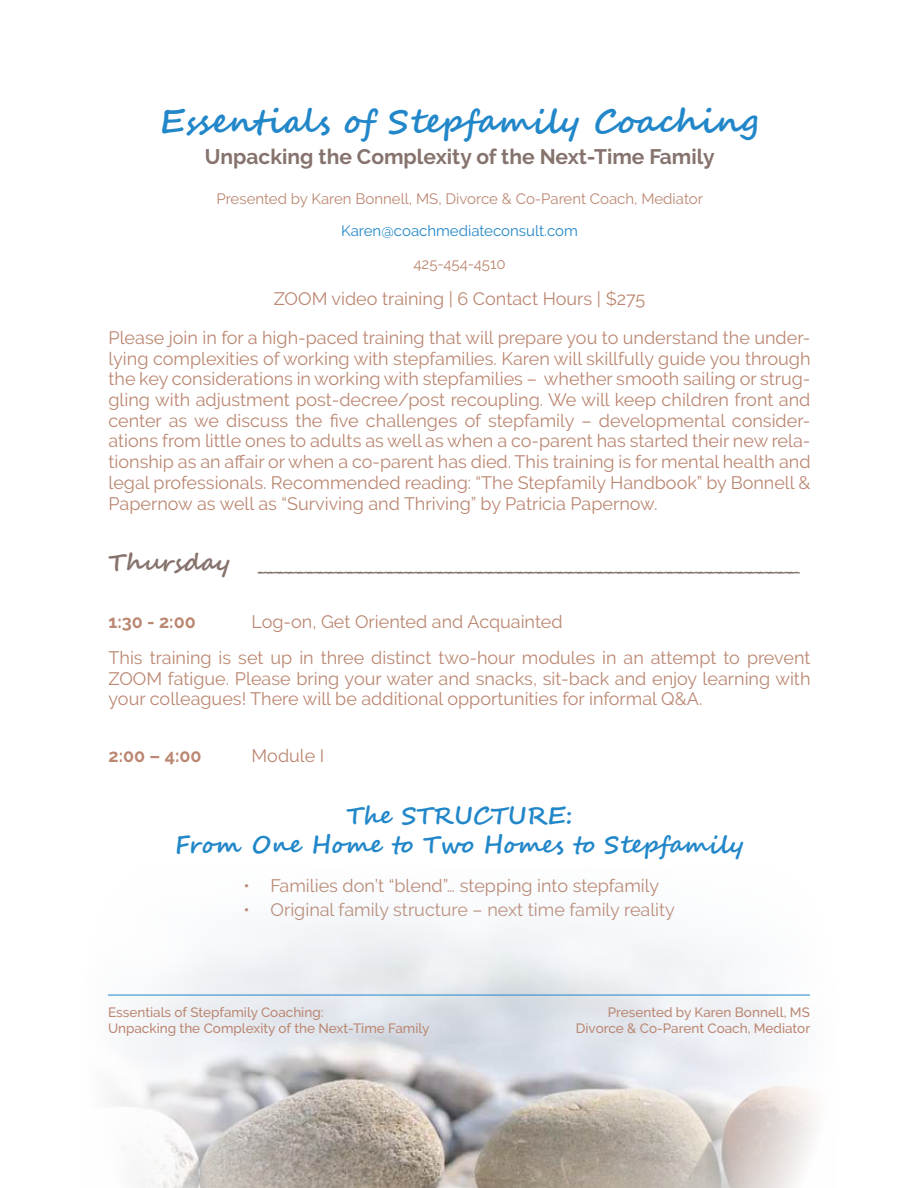
<style>
.page{position:relative;width:918px;height:1188px;background:#fff}
.page>*{position:absolute;margin:0;border:0;box-sizing:border-box;transform-origin:0 0}
.t1{font:700 33px "Segoe Script";color:#2287c9}
.t2{font:700 24px "Segoe Script";color:#86736d}
.t3{font:700 24px/28.8px "Segoe Script";color:#2287c9;text-align:center}
.t4{font:700 21px "Raleway";color:#86736d}
.t5{font:18px/20.7px "Raleway";color:#bb8772}
.t6{font:700 18px "Raleway";color:#bb8772}
.t7{font:15px "Raleway";color:#bb8772}
.t8{font:15px "Raleway";color:#2287c9}
.t9{font:500 13.5px/16.2px "Raleway";color:#bb8772}
</style>
<div class="page">
<img style="left:108px;top:912px;width:708px;height:276px">
<hr style="left:108px;top:995px;width:702px;height:1px;background:#2287c9">
<h1 class="t1" style="left:160px;top:94px;width:600px">Essentials of Stepfamily Coaching</h1>
<p class="t4" style="left:205px;top:145px;width:511px">Unpacking the Complexity of the Next-Time Family</p>
<p class="t7" style="left:216px;top:190px;width:488px">Presented by Karen Bonnell, MS, Divorce &amp; Co-Parent Coach, Mediator</p>
<p class="t8" style="left:341px;top:222px;width:238px">Karen@coachmediateconsult.com</p>
<p class="t7" style="left:413px;top:255px;width:94px">425-454-4510</p>
<p class="t5" style="left:109px;top:280px;width:704px;line-height:38.7px;text-align:center">ZOOM video training | 6 Contact Hours | $275<br>Please join in for a high-paced training that will prepare you to understand the under-</p>
<p class="t5" style="left:109px;top:348px;width:704px;text-align:justify">lying complexities of working with stepfamilies. Karen will skillfully guide you through the key considerations in working with stepfamilies – whether smooth sailing or strug&shy;gling with adjustment post-decree/post recoupling. We will keep children front and center as we discuss the five challenges of stepfamily – developmental consider&shy;ations from little ones to adults as well as when a co-parent has started their new rela&shy;tionship as an affair or when a co-parent has died. This training is for mental health and legal professionals. Recommended reading: “The Stepfamily Handbook” by Bonnell &amp; Papernow as well as “Surviving and Thriving” by Patricia Papernow.</p>
<h2 class="t2" style="left:109px;top:543px;width:692px">Thursday ______________________________________________________</h2>
<p class="t5" style="left:109px;top:604px;width:704px;line-height:35.7px;text-indent:143px">Log-on, Get Oriented and Acquainted<br>This training is set up in three distinct two-hour modules in an attempt to prevent</p>
<p class="t5" style="left:109px;top:668px;width:703px">ZOOM fatigue. Please bring your water and snacks, sit-back and enjoy learning with your colleagues! There will be additional opportunities for informal Q&amp;A.</p>
<p class="t6" style="left:109px;top:612px;width:89px">1:30 - 2:00</p>
<p class="t6" style="left:109px;top:746px;width:95px">2:00 – 4:00</p>
<p class="t5" style="left:252px;top:746px;width:74px">Module I</p>
<h2 class="t3" style="left:175px;top:802px;width:570px">The STRUCTURE:<br>From One Home to Two Homes to Stepfamily</h2>
<p class="t5" style="left:244px;top:875px;width:417px">• Families don’t “blend”… stepping into stepfamily</p>
<p class="t5" style="left:244px;top:899px;width:433px">• Original family structure – next time family reality</p>
<p class="t9" style="left:108px;top:1004px;width:323px">Essentials of Stepfamily Coaching:<br>Unpacking the Complexity of the Next-Time Family</p>
<p class="t9" style="left:576px;top:1004px;width:236px;text-align:right">Presented by Karen Bonnell, MS<br>Divorce &amp; Co-Parent Coach, Mediator</p>
</div>
